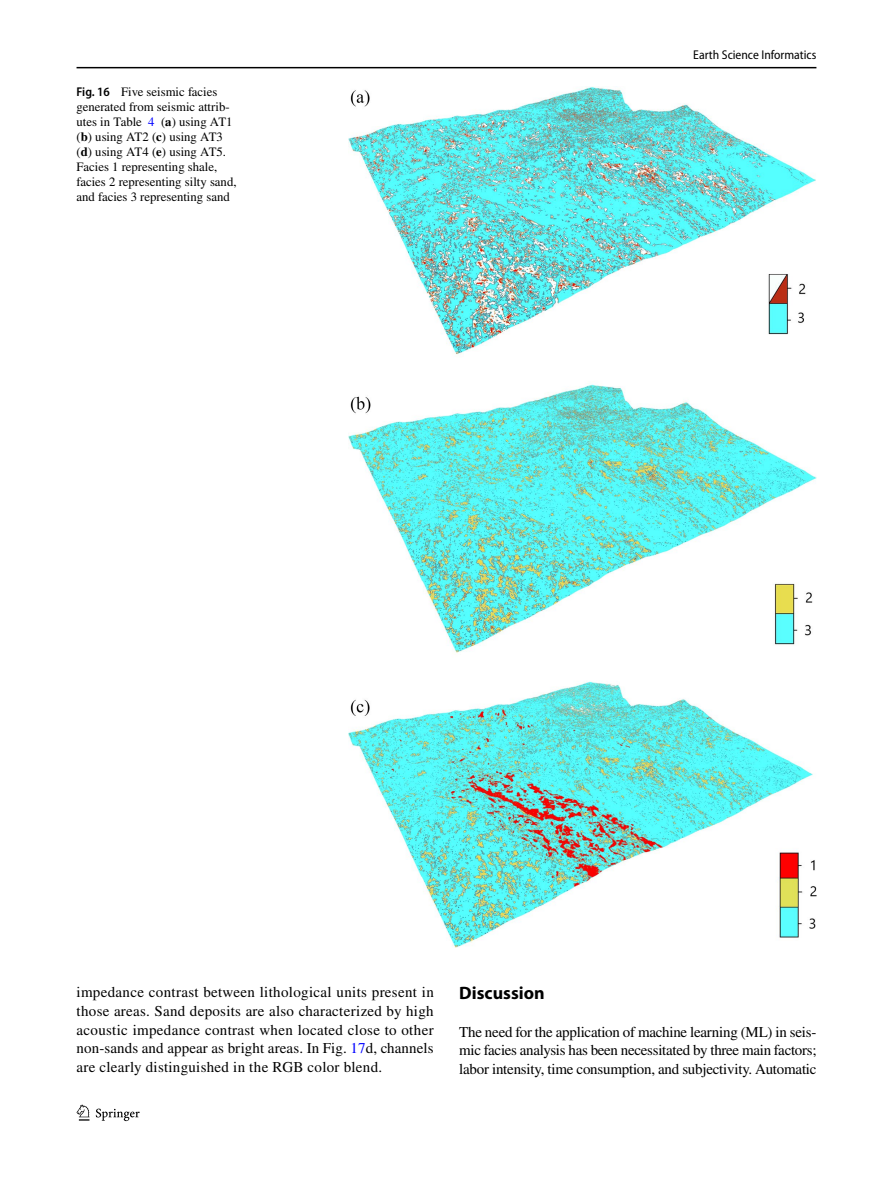
<style>
.page{position:relative;width:893px;height:1187px;background:#fff}
.page>*{position:absolute;margin:0;border:0;box-sizing:border-box;transform-origin:0 0}
.t1{font:700 18px "Myriad Pro";color:#000}
.t2{font:15px/18.8px "STIX";letter-spacing:-.01em;color:#000;text-align:justify}
.t3{font:12.75px/15px "STIX";color:#000}
.t4{font:semi-condensed 12.75px "Myriad Pro";color:#000}
.s1{font-family:"Myriad Pro";font-weight:600;font-stretch:semi-condensed}
.s2{color:#00f}
.s3{font-weight:700}
</style>
<div class="page">
<hr style="left:77px;top:67px;width:739px;height:1px;background:#000">
<svg style="left:77px;top:1104px;width:12px;height:16px"></svg>
<svg style="left:96px;top:1108px;width:44px;height:12px"></svg>
<img style="left:349px;top:87px;width:467px;height:859px">
<p class="t3" style="left:77px;top:85px;width:162px"><span class="s1">Fig. 16</span> Five seismic facies generated from seismic attrib&shy;utes in Table <span class="s2">4</span> (<span class="s3">a</span>) using AT1 (<span class="s3">b</span>) using AT2 (<span class="s3">c</span>) using AT3 (<span class="s3">d</span>) using AT4 (<span class="s3">e</span>) using AT5.<br>Facies 1 representing shale, facies 2 representing silty sand, and facies 3 representing sand</p>
<p class="t4" style="left:693px;top:48px;width:125px">Earth Science Informatics</p>
<p class="t2" style="left:77px;top:983px;width:359px">impedance contrast between lithological units present in those areas. Sand deposits are also characterized by high acoustic impedance contrast when located close to other non-sands and appear as bright areas. In Fig. <span class="s2">17</span>d, channels are clearly distinguished in the RGB color blend.</p>
<p class="t1" style="left:459px;top:981px;width:87px">Discussion</p>
<p class="t2" style="left:459px;top:1023px;width:359px">The need for the application of machine learning (ML) in seis&shy;mic facies analysis has been necessitated by three main factors; labor intensity, time consumption, and subjectivity. Automatic</p>
</div>
